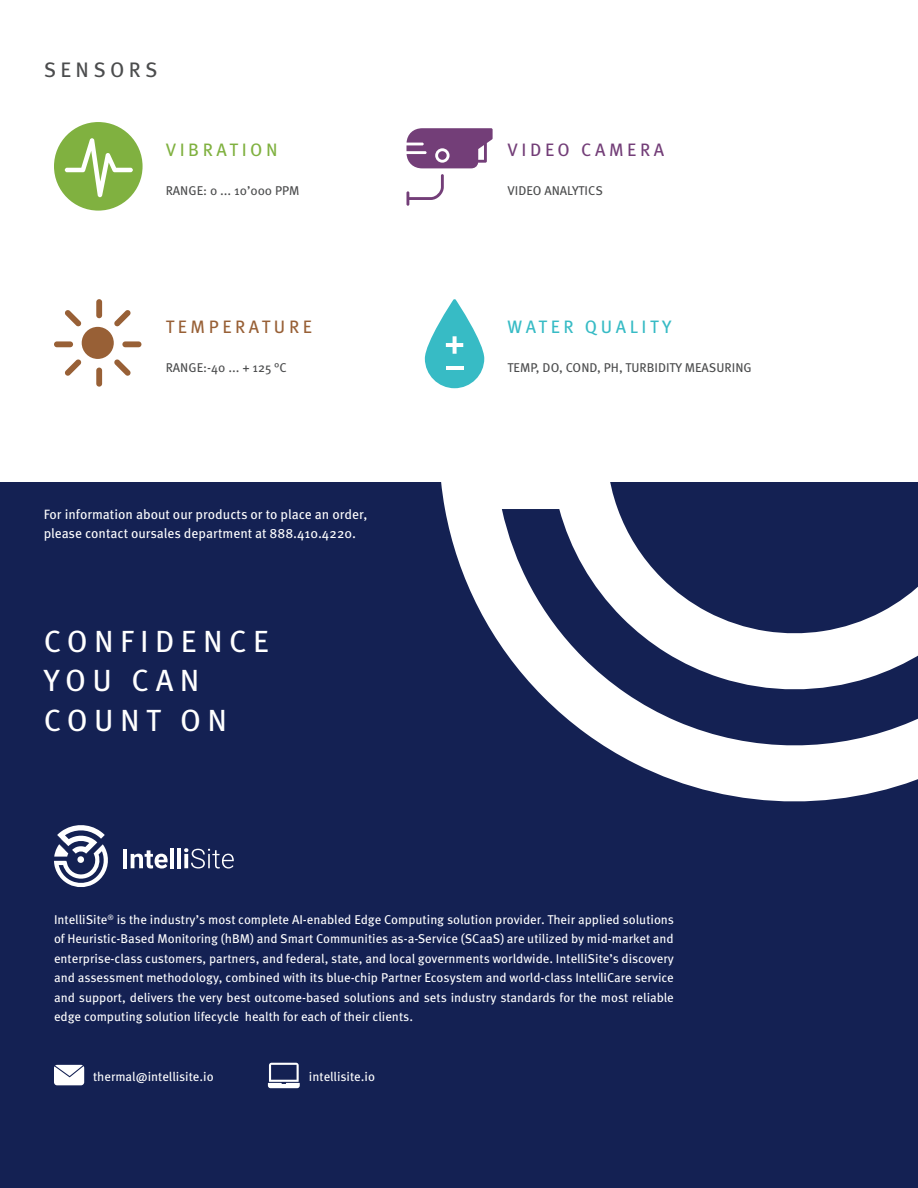
<style>
.page{position:relative;width:918px;height:1188px;background:#142153}
.page>*{position:absolute;margin:0;border:0;box-sizing:border-box;transform-origin:0 0}
.t1{font:30.6px "Meta Pro";letter-spacing:.21em;color:#fff}
.t2{font:21px "Meta Pro";letter-spacing:.21em;color:#4b4c4d}
.t3{font:18px "Meta Pro";letter-spacing:.2em;color:#37bbc5}
.t4{font:18px "Meta Pro";letter-spacing:.2em;color:#733e78}
.t5{font:18px "Meta Pro";letter-spacing:.2em;color:#986036}
.t6{font:18px "Meta Pro";letter-spacing:.2em;color:#80b140}
.t7{font:13.5px/19.5px "Meta Pro";color:#fff}
.t8{font:12.75px/19.5px "Meta Pro";color:#fff;text-align:justify}
.t9{font:12.75px "Meta Pro";color:#4b4c4d}
</style>
<div class="page">
<svg style="left:441px;top:482px;width:477px;height:320px"></svg>
<div style="left:0;top:0;width:918px;height:482px;background:#fff"></div>
<svg style="left:406px;top:174px;width:38px;height:32px"></svg>
<svg style="left:407px;top:128px;width:86px;height:40px;background:#8b5f8f"></svg>
<svg style="left:54px;top:122px;width:89px;height:89px"></svg>
<div style="left:82px;top:327px;width:32px;height:32px;background:#986036;border-radius:50%"></div>
<div style="left:96px;top:299px;width:6px;height:19px;background:#986036;border-radius:3px"></div>
<div style="left:96px;top:368px;width:6px;height:19px;background:#986036;border-radius:3px"></div>
<svg style="left:65px;top:310px;width:16px;height:16px"></svg>
<svg style="left:114px;top:359px;width:17px;height:17px"></svg>
<div style="left:54px;top:341px;width:19px;height:6px;background:#986036;border-radius:3px"></div>
<div style="left:122px;top:341px;width:19px;height:6px;background:#986036;border-radius:3px"></div>
<svg style="left:65px;top:359px;width:16px;height:17px"></svg>
<svg style="left:114px;top:310px;width:17px;height:16px"></svg>
<svg style="left:425px;top:299px;width:60px;height:90px"></svg>
<svg style="left:54px;top:825px;width:54px;height:62px"></svg>
<hr style="left:123px;top:849px;width:4px;height:19px;background:#fff">
<svg style="left:131px;top:850px;width:37px;height:19px"></svg>
<hr style="left:170px;top:848px;width:4px;height:20px;background:#fff">
<hr style="left:177px;top:848px;width:4px;height:20px;background:#fff">
<svg style="left:184px;top:848px;width:50px;height:21px"></svg>
<svg style="left:268px;top:1063px;width:32px;height:25px"></svg>
<svg style="left:54px;top:1065px;width:30px;height:20px"></svg>
<p class="t2" style="left:44px;top:57px;width:115px">SENSORS</p>
<p class="t6" style="left:166px;top:139px;width:113px">VIBRATION</p>
<p class="t9" style="left:166px;top:183px;width:135px">RANGE: 0 ... 10’000 PPM</p>
<p class="t5" style="left:166px;top:316px;width:148px">TEMPERATURE</p>
<p class="t9" style="left:166px;top:360px;width:123px">RANGE:-40 ... + 125 °C</p>
<p class="t7" style="left:44px;top:504px;width:325px">For information about our products or to place an order, please contact oursales department at 888.410.4220.</p>
<p class="t1" style="left:44px;top:622px;width:226px">CONFIDENCE</p>
<p class="t1" style="left:44px;top:661px;width:157px">YOU CAN</p>
<p class="t1" style="left:44px;top:701px;width:185px">COUNT ON</p>
<p class="t4" style="left:508px;top:139px;width:158px">VIDEO CAMERA</p>
<p class="t9" style="left:508px;top:183px;width:97px">VIDEO ANALYTICS</p>
<p class="t3" style="left:508px;top:316px;width:165px">WATER QUALITY</p>
<p class="t9" style="left:508px;top:360px;width:246px">TEMP, DO, COND, PH, TURBIDITY MEASURING</p>
<p class="t8" style="left:54px;top:910px;width:622px">IntelliSite<sup>®</sup> is the industry’s most complete AI-enabled Edge Computing solution provider. Their applied solutions of Heuristic-Based Monitoring (hBM) and Smart Communities as-a-Service (SCaaS) are utilized by mid-market and enterprise-class customers, partners, and federal, state, and local governments worldwide. IntelliSite’s discovery and assessment methodology, combined with its blue-chip Partner Ecosystem and world-class IntelliCare service and support, delivers the very best outcome-based solutions and sets industry standards for the most reliable edge computing solution lifecycle health for each of their clients.</p>
<p class="t8" style="left:93px;top:1066px;width:122px">thermal@intellisite.io</p>
<p class="t8" style="left:309px;top:1066px;width:67px">intellisite.io</p>
</div>
